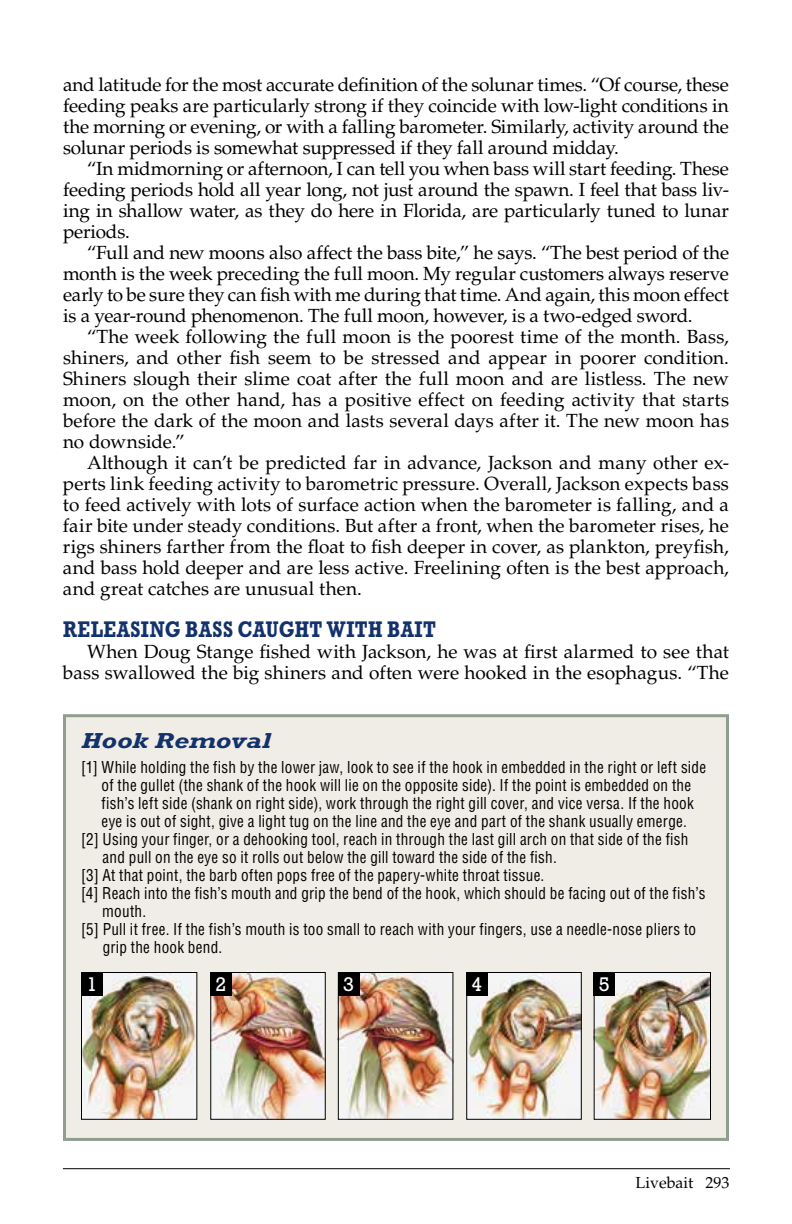
<style>
.page{position:relative;width:792px;height:1224px;background:#fff}
.page>*{position:absolute;margin:0;border:0;box-sizing:border-box;transform-origin:0 0}
.t1{font:700 23px "Rockwell Std";letter-spacing:.02em;color:#13326b;scale:.83 1}
.t2{font:italic 700 22px "Rockwell Std";color:#13326b;scale:1.25 1}
.t3{font:20px "Rockwell Std";color:#fff}
.t4{font:19px/21px "Palatino LT Std";letter-spacing:-.005em;color:#000;text-align:justify}
.t5{font:condensed 16px "Helvetica LT Std";letter-spacing:.02em;color:#000;scale:.95 1}
.t6{font:16px "Palatino LT Std";color:#000}
</style>
<div class="page">
<hr style="left:63px;top:1168px;width:667px;height:1px;background:#000">
<div style="left:63px;top:714px;width:666px;height:427px;background:#f0ede6;border:3px solid #8f9e8f"></div>
<img style="left:83px;top:974px;width:112px;height:144px">
<div style="left:81px;top:972px;width:116px;height:148px;border:1px solid #000"></div>
<img style="left:212px;top:974px;width:112px;height:144px">
<div style="left:210px;top:972px;width:116px;height:148px;border:1px solid #000"></div>
<img style="left:340px;top:974px;width:111px;height:144px">
<div style="left:338px;top:972px;width:115px;height:148px;border:1px solid #000"></div>
<img style="left:468px;top:974px;width:112px;height:144px">
<div style="left:466px;top:972px;width:116px;height:148px;border:1px solid #000"></div>
<img style="left:596px;top:974px;width:113px;height:144px">
<div style="left:594px;top:972px;width:117px;height:148px;border:1px solid #000"></div>
<div style="left:81px;top:972px;width:22px;height:23px;background:#000"></div>
<div style="left:210px;top:972px;width:22px;height:23px;background:#000"></div>
<div style="left:338px;top:972px;width:21px;height:23px;background:#000"></div>
<div style="left:466px;top:972px;width:22px;height:23px;background:#000"></div>
<div style="left:594px;top:972px;width:21px;height:23px;background:#000"></div>
<p class="t4" style="left:63px;top:74px;width:668px">and latitude for the most accurate definition of the solunar times. “Of course, these feeding peaks are particularly strong if they coincide with low-light conditions in the morning or evening, or with a falling barometer. Similarly, activity around the solunar periods is somewhat suppressed if they fall around midday.</p>
<p class="t4" style="left:63px;top:158px;width:668px;text-indent:24px">“In midmorning or afternoon, I can tell you when bass will start feeding. These feeding periods hold all year long, not just around the spawn. I feel that bass liv&shy;ing in shallow water, as they do here in Florida, are particularly tuned to lunar periods.</p>
<p class="t4" style="left:63px;top:242px;width:668px;text-indent:24px">“Full and new moons also affect the bass bite,” he says. “The best period of the month is the week preceding the full moon. My regular customers always reserve early to be sure they can fish with me during that time. And again, this moon effect is a year-round phenomenon. The full moon, however, is a two-edged sword.</p>
<p class="t4" style="left:63px;top:326px;width:668px;text-indent:24px">“The week following the full moon is the poorest time of the month. Bass, shiners, and other fish seem to be stressed and appear in poorer condition.<br>Shiners slough their slime coat after the full moon and are listless. The new moon, on the other hand, has a positive effect on feeding activity that starts before the dark of the moon and lasts several days after it. The new moon has no downside.”</p>
<p class="t4" style="left:63px;top:452px;width:668px;text-indent:24px">Although it can’t be predicted far in advance, Jackson and many other ex&shy;perts link feeding activity to barometric pressure. Overall, Jackson expects bass to feed actively with lots of surface action when the barometer is falling, and a fair bite under steady conditions. But after a front, when the barometer rises, he rigs shiners farther from the float to fish deeper in cover, as plankton, preyfish, and bass hold deeper and are less active. Freelining often is the best approach, and great catches are unusual then.</p>
<p class="t1" style="left:63px;top:615px;width:451px">RELEASING BASS CAUGHT WITH BAIT</p>
<p class="t4" style="left:63px;top:641px;width:668px;text-align:right">When Doug Stange fished with Jackson, he was at first alarmed to see that bass swallowed the big shiners and often were hooked in the esophagus. “The</p>
<p class="t2" style="left:81px;top:727px;width:153px">Hook Removal</p>
<p class="t5" style="left:81px;top:758px;width:660px">[1] While holding the fish by the lower jaw, look to see if the hook in embedded in the right or left side</p>
<p class="t5" style="left:102px;top:776px;width:622px">of the gullet (the shank of the hook will lie on the opposite side). If the point is embedded on the</p>
<p class="t5" style="left:102px;top:794px;width:625px">fish’s left side (shank on right side), work through the right gill cover, and vice versa. If the hook</p>
<p class="t5" style="left:102px;top:812px;width:618px">eye is out of sight, give a light tug on the line and the eye and part of the shank usually emerge.</p>
<p class="t5" style="left:81px;top:830px;width:641px">[2] Using your finger, or a dehooking tool, reach in through the last gill arch on that side of the fish</p>
<p class="t5" style="left:103px;top:848px;width:480px">and pull on the eye so it rolls out below the gill toward the side of the fish.</p>
<p class="t5" style="left:81px;top:866px;width:489px">[3] At that point, the barb often pops free of the papery-white throat tissue.</p>
<p class="t5" style="left:81px;top:884px;width:659px">[4] Reach into the fish’s mouth and grip the bend of the hook, which should be facing out of the fish’s</p>
<p class="t5" style="left:102px;top:902px;width:48px">mouth.</p>
<p class="t5" style="left:81px;top:920px;width:649px">[5] Pull it free. If the fish’s mouth is too small to reach with your fingers, use a needle-nose pliers to</p>
<p class="t5" style="left:103px;top:938px;width:127px">grip the hook bend.</p>
<p class="t3" style="left:86px;top:972px;width:12px">1</p>
<p class="t3" style="left:216px;top:972px;width:12px">2</p>
<p class="t3" style="left:343px;top:972px;width:12px">3</p>
<p class="t3" style="left:471px;top:972px;width:12px">4</p>
<p class="t3" style="left:599px;top:972px;width:12px">5</p>
<p class="t6" style="left:636px;top:1173px;width:95px">Livebait 293</p>
</div>
